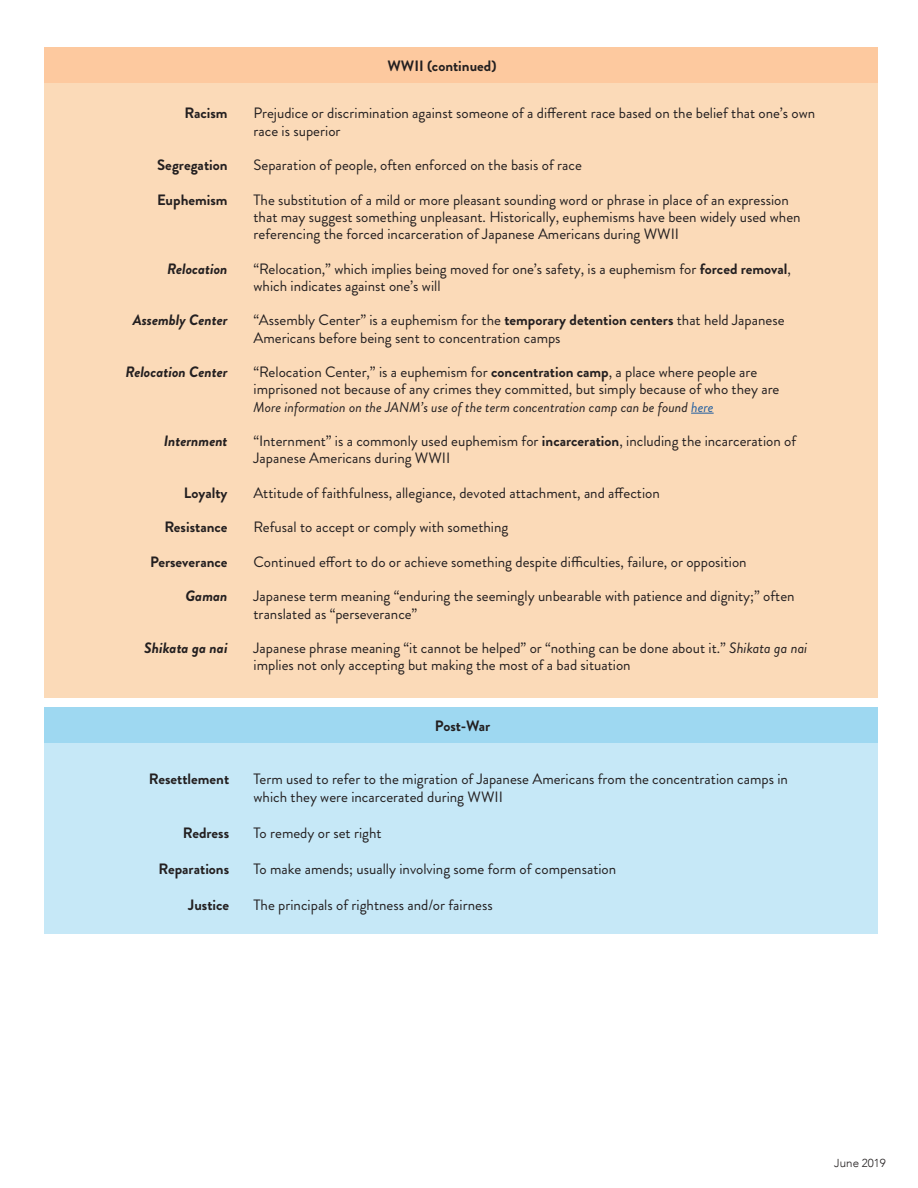
<style>
.page{position:relative;width:918px;height:1188px;background:#fff}
.page>*{position:absolute;margin:0;border:0;box-sizing:border-box;transform-origin:0 0}
.t1{font:15px/17.2px "Brandon Grotesque";color:#231f20}
.t2{font:700 15px "Brandon Grotesque";color:#231f20}
.t3{font:italic 700 15px "Brandon Grotesque";color:#231f20}
.t4{font:italic 14.25px "Brandon Grotesque";color:#231f20}
.t5{font:300 11.55px "Avenir";color:#231f20}
.s1{font-weight:700}
.s2{color:#215e9f}
.s3{font-style:italic}
</style>
<div class="page">
<div style="left:44px;top:707px;width:834px;height:227px;background:#c6e8f7"></div>
<div style="left:44px;top:707px;width:834px;height:36px;background:#9ed8f1"></div>
<div style="left:44px;top:54px;width:834px;height:644px;background:#fbdab8"></div>
<div style="left:44px;top:48px;width:834px;height:35px;background:#fdc99f"></div>
<svg style="left:691px;top:413px;width:23px;height:1px"></svg>
<p class="t2" style="left:184px;top:103px;width:45px">Racism</p>
<p class="t2" style="left:157px;top:155px;width:72px">Segregation</p>
<p class="t2" style="left:157px;top:189px;width:72px">Euphemism</p>
<p class="t3" style="left:167px;top:258px;width:62px">Relocation</p>
<p class="t3" style="left:133px;top:310px;width:96px">Assembly Center</p>
<p class="t3" style="left:125px;top:361px;width:104px">Relocation Center</p>
<p class="t3" style="left:164px;top:430px;width:65px">Internment</p>
<p class="t2" style="left:184px;top:482px;width:45px">Loyalty</p>
<p class="t2" style="left:164px;top:517px;width:65px">Resistance</p>
<p class="t2" style="left:150px;top:551px;width:79px">Perseverance</p>
<p class="t3" style="left:186px;top:586px;width:44px">Gaman</p>
<p class="t3" style="left:144px;top:637px;width:85px">Shikata ga nai</p>
<p class="t2" style="left:149px;top:768px;width:82px">Resettlement</p>
<p class="t2" style="left:183px;top:822px;width:48px">Redress</p>
<p class="t2" style="left:159px;top:858px;width:72px">Reparations</p>
<p class="t2" style="left:188px;top:894px;width:42px">Justice</p>
<p class="t2" style="left:387px;top:55px;width:111px">WWII (continued)</p>
<p class="t1" style="left:254px;top:105px;width:563px">Prejudice or discrimination against someone of a different race based on the belief that one’s own race is superior</p>
<p class="t1" style="left:254px;top:157px;width:330px">Separation of people, often enforced on the basis of race</p>
<p class="t1" style="left:254px;top:191px;width:549px">The substitution of a mild or more pleasant sounding word or phrase in place of an expression that may suggest something unpleasant. Historically, euphemisms have been widely used when referencing the forced incarceration of Japanese Americans during WWII</p>
<p class="t1" style="left:254px;top:260px;width:539px">“Relocation,” which implies being moved for one’s safety, is a euphemism for <span class="s1">forced removal</span>, which indicates against one’s will</p>
<p class="t1" style="left:254px;top:312px;width:533px">“Assembly Center” is a euphemism for the <span class="s1">temporary detention centers</span> that held Japanese<br>Americans before being sent to concentration camps</p>
<p class="t1" style="left:254px;top:364px;width:527px">“Relocation Center,” is a euphemism for <span class="s1">concentration camp</span>, a place where people are imprisoned not because of any crimes they committed, but simply because of who they are</p>
<p class="t4" style="left:254px;top:397px;width:462px">More information on the JANM’s use of the term concentration camp can be found <span class="s2">here</span></p>
<p class="t1" style="left:254px;top:433px;width:544px">“Internment” is a commonly used euphemism for <span class="s1">incarceration</span>, including the incarceration of<br>Japanese Americans during WWII</p>
<p class="t1" style="left:254px;top:484px;width:408px">Attitude of faithfulness, allegiance, devoted attachment, and affection</p>
<p class="t1" style="left:254px;top:519px;width:256px">Refusal to accept or comply with something</p>
<p class="t1" style="left:254px;top:553px;width:495px">Continued effort to do or achieve something despite difficulties, failure, or opposition</p>
<p class="t1" style="left:254px;top:588px;width:543px">Japanese term meaning “enduring the seemingly unbearable with patience and dignity;” often translated as “perseverance”</p>
<p class="t1" style="left:254px;top:640px;width:555px">Japanese phrase meaning “it cannot be helped” or “nothing can be done about it.” <span class="s3">Shikata ga nai </span>implies not only accepting but making the most of a bad situation</p>
<p class="t2" style="left:435px;top:715px;width:57px">Post-War</p>
<p class="t1" style="left:254px;top:770px;width:536px;line-height:18px">Term used to refer to the migration of Japanese Americans from the concentration camps in which they were incarcerated during WWII</p>
<p class="t1" style="left:254px;top:824px;width:130px">To remedy or set right</p>
<p class="t1" style="left:254px;top:860px;width:364px">To make amends; usually involving some form of compensation</p>
<p class="t1" style="left:254px;top:896px;width:241px">The principals of rightness and/or fairness</p>
<p class="t5" style="left:834px;top:1156px;width:53px">June 2019</p>
</div>
